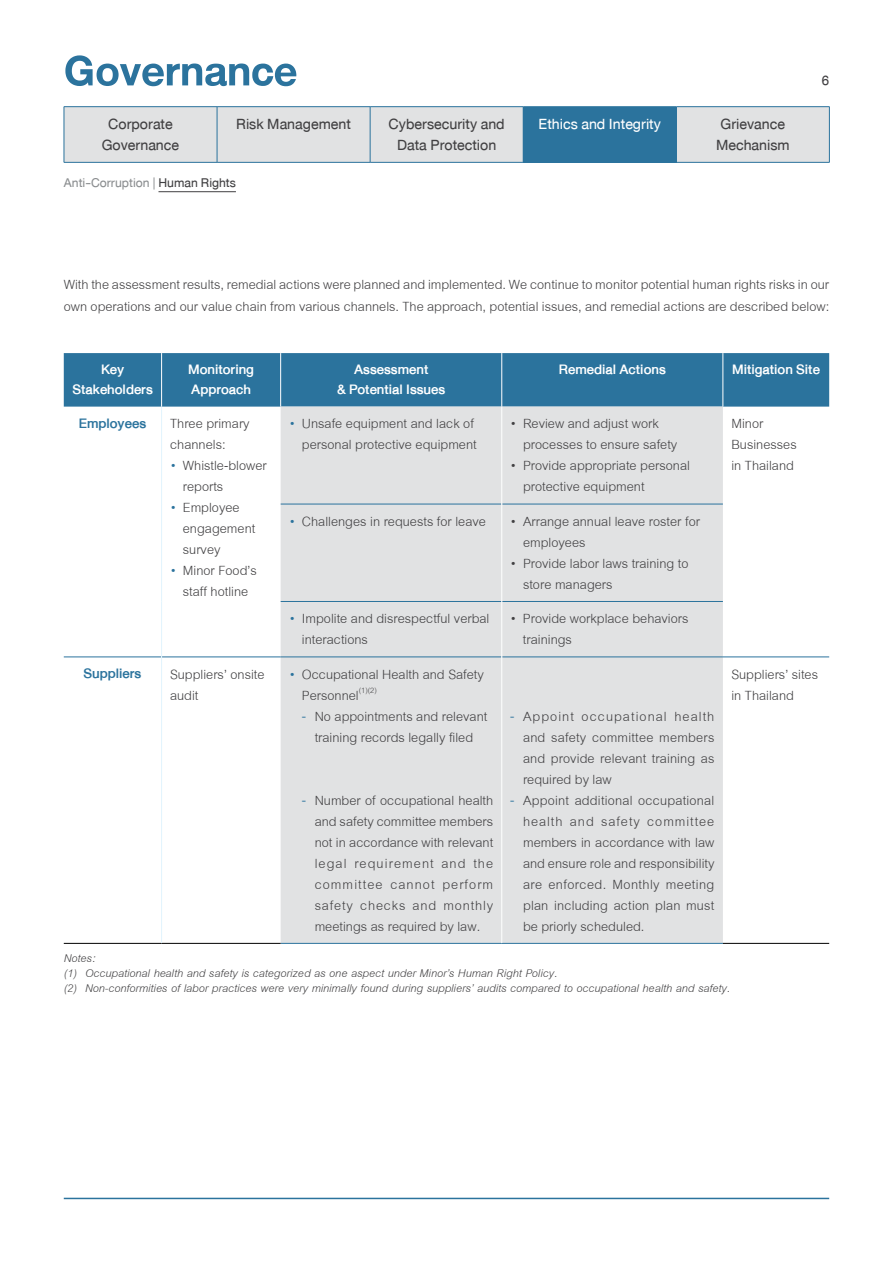
<style>
.page{position:relative;width:893px;height:1263px;background:#fff}
.page>*{position:absolute;margin:0;border:0;box-sizing:border-box;transform-origin:0 0}
.t1{font:700 60px "DB Helvethaica X";color:#2b739d}
.t2{font:21px/21px "DB Helvethaica X";color:#414042;text-align:center}
.t3{font:21px "DB Helvethaica X";color:#fff}
.t4{font:19.5px/21px "Cordia New";color:#414042}
.t5{font:500 19.5px/19.5px "DB Helvethaica X";color:#fff;text-align:center}
.t6{font:500 19.5px "DB Helvethaica X";color:#2b739d}
.t7{font:19.5px "DB Helvethaica X";color:#414042}
.t8{font:18px "DB Helvethaica X";color:#8b8e90}
.t9{font:italic 16.5px/15px "Cordia New";color:#414042}
.s1{color:#414042}
.s2{font-family:"DB Helvethaica X";font-weight:500;color:#2b739d}
.s3{color:#2b739d}
.s4{font-weight:700;color:#2b739d}
</style>
<div class="page">
<div style="left:64px;top:353px;width:765px;height:54px;background:#2b739d"></div>
<div style="left:281px;top:407px;width:442px;height:536px;background:#e1e2e3"></div>
<hr style="left:281px;top:504px;width:220px;height:1px;background:#2b739d">
<hr style="left:502px;top:504px;width:221px;height:1px;background:#2b739d">
<hr style="left:281px;top:601px;width:220px;height:1px;background:#2b739d">
<hr style="left:502px;top:601px;width:221px;height:1px;background:#2b739d">
<hr style="left:281px;top:656px;width:220px;height:1px;background:#2b739d">
<hr style="left:502px;top:656px;width:221px;height:1px;background:#2b739d">
<hr style="left:281px;top:943px;width:221px;height:1px;background:#2b739d">
<hr style="left:502px;top:943px;width:221px;height:1px;background:#2b739d">
<hr style="left:723px;top:656px;width:106px;height:1px;background:#2b739d">
<hr style="left:723px;top:943px;width:106px;height:1px;background:#000">
<hr style="left:64px;top:656px;width:97px;height:1px;background:#2b739d">
<hr style="left:162px;top:656px;width:119px;height:1px;background:#2b739d">
<hr style="left:64px;top:943px;width:98px;height:1px;background:#000">
<hr style="left:162px;top:943px;width:119px;height:1px;background:#000">
<hr style="left:722px;top:353px;width:1px;height:54px;background:#fff">
<hr style="left:501px;top:353px;width:1px;height:54px;background:#fff">
<hr style="left:280px;top:353px;width:1px;height:54px;background:#fff">
<hr style="left:161px;top:353px;width:1px;height:54px;background:#fff">
<hr style="left:501px;top:407px;width:1px;height:97px;background:#fff">
<hr style="left:501px;top:504px;width:1px;height:97px;background:#fff">
<hr style="left:501px;top:601px;width:1px;height:56px;background:#fff">
<hr style="left:501px;top:657px;width:1px;height:286px;background:#fff">
<hr style="left:161px;top:407px;width:1px;height:97px;background:#e1f4fd">
<hr style="left:161px;top:504px;width:1px;height:97px;background:#e1f4fd">
<hr style="left:161px;top:601px;width:1px;height:56px;background:#e1f4fd">
<hr style="left:161px;top:657px;width:1px;height:286px;background:#e1f4fd">
<div style="left:65px;top:107px;width:764px;height:55px;background:#e1e2e3"></div>
<div style="left:523px;top:107px;width:153px;height:55px;background:#2b739d"></div>
<hr style="left:64px;top:107px;width:1px;height:55px;background:#2b739d">
<hr style="left:64px;top:106px;width:153px;height:1px;background:#2b739d">
<hr style="left:217px;top:107px;width:1px;height:55px;background:#2b739d">
<hr style="left:217px;top:106px;width:153px;height:1px;background:#2b739d">
<hr style="left:370px;top:106px;width:153px;height:1px;background:#2b739d">
<hr style="left:370px;top:107px;width:1px;height:55px;background:#2b739d">
<hr style="left:523px;top:106px;width:153px;height:1px;background:#2b739d">
<hr style="left:676px;top:107px;width:1px;height:55px;background:#2b739d">
<hr style="left:676px;top:106px;width:154px;height:1px;background:#2b739d">
<hr style="left:829px;top:107px;width:1px;height:55px;background:#2b739d">
<hr style="left:64px;top:162px;width:153px;height:1px;background:#2b739d">
<hr style="left:217px;top:162px;width:153px;height:1px;background:#2b739d">
<hr style="left:370px;top:162px;width:153px;height:1px;background:#2b739d">
<hr style="left:523px;top:162px;width:153px;height:1px;background:#2b739d">
<hr style="left:676px;top:162px;width:154px;height:1px;background:#2b739d">
<hr style="left:158px;top:191px;width:78px;height:1px;background:#414042">
<hr style="left:64px;top:1198px;width:765px;height:1px;background:#2b739d">
<h1 class="t1" style="left:64px;top:36px;width:235px">Governance</h1>
<p class="t2" style="left:102px;top:113px;width:79px">Corporate<br>Governance</p>
<p class="t2" style="left:236px;top:113px;width:116px">Risk Management</p>
<p class="t2" style="left:389px;top:113px;width:118px">Cybersecurity and<br>Data Protection</p>
<p class="t3" style="left:539px;top:112px;width:124px">Ethics and Integrity</p>
<p class="t2" style="left:716px;top:113px;width:75px;text-align:left">Grievance<br>Mechanism</p>
<p class="t8" style="left:64px;top:173px;width:173px">Anti-Corruption | <span class="s1">Human Rights</span></p>
<p class="t7" style="left:822px;top:70px;width:9px">6</p>
<p class="t4" style="left:64px;top:274px;width:767px;line-height:22.5px">With the assessment results, remedial actions were planned and implemented. We continue to monitor potential human rights risks in our own operations and our value chain from various channels. The approach, potential issues, and remedial actions are described below:</p>
<p class="t5" style="left:73px;top:360px;width:82px">Key<br>Stakeholders</p>
<p class="t5" style="left:188px;top:360px;width:67px;text-align:left">Monitoring<br>Approach</p>
<p class="t5" style="left:337px;top:360px;width:110px">Assessment<br>&amp; Potential Issues</p>
<p class="t5" style="left:559px;top:360px;width:108px">Remedial Actions</p>
<p class="t5" style="left:732px;top:360px;width:89px">Mitigation Site</p>
<p class="t4" style="left:170px;top:414px;width:81px;text-indent:-91px"><span class="s2">Employees</span> Three primary channels:</p>
<p class="t4" style="left:183px;top:456px;width:85px;text-indent:-13px"><span class="s3">•</span> Whistle-blower reports</p>
<p class="t4" style="left:183px;top:498px;width:74px;text-indent:-13px"><span class="s3">•</span> Employee engagement survey</p>
<p class="t4" style="left:170px;top:561px;width:88px;text-align:center"><span class="s3">•</span> Minor Food’s staff hotline</p>
<p class="t4" style="left:289px;top:414px;width:189px;text-align:right"><span class="s3">•</span> Unsafe equipment and lack of personal protective equipment</p>
<p class="t4" style="left:523px;top:414px;width:156px;text-indent:-13px">• Review and adjust work processes to ensure safety</p>
<p class="t4" style="left:523px;top:456px;width:168px;text-indent:-13px">• Provide appropriate personal protective equipment</p>
<p class="t4" style="left:731px;top:414px;width:67px">Minor<br>Businesses in Thailand</p>
<p class="t4" style="left:523px;top:511px;width:179px;text-indent:-234px"><span class="s3">•</span> Challenges in requests for leave • Arrange annual leave roster for employees</p>
<p class="t4" style="left:523px;top:553px;width:167px;text-indent:-13px">• Provide labor laws training to store managers</p>
<p class="t4" style="left:302px;top:609px;width:189px;text-indent:-13px"><span class="s3">•</span> Impolite and disrespectful verbal interactions</p>
<p class="t4" style="left:523px;top:609px;width:167px;text-indent:-13px">• Provide workplace behaviors trainings</p>
<p class="t6" style="left:83px;top:662px;width:59px">Suppliers</p>
<p class="t4" style="left:170px;top:664px;width:96px">Suppliers’ onsite audit</p>
<p class="t4" style="left:302px;top:664px;width:183px;text-indent:-13px"><span class="s3">•</span> Occupational Health and Safety<br>Personnel<sup>(1)(2)</sup></p>
<p class="t4" style="left:302px;top:706px;width:187px;text-align:center"><span class="s4">-</span> No appointments and relevant training records legally filed</p>
<p class="t4" style="left:315px;top:790px;width:180px;text-align:justify;text-indent:-13px"><span class="s4">-</span> Number of occupational health and safety committee members not in accordance with relevant legal requirement and the committee cannot perform safety checks and monthly meetings as required by law.</p>
<p class="t4" style="left:523px;top:706px;width:193px;text-align:justify;text-indent:-13px"><span class="s4">-</span> Appoint occupational health and safety committee members and provide relevant training as required by law</p>
<p class="t4" style="left:523px;top:790px;width:193px;text-align:justify;text-indent:-13px"><span class="s4">-</span> Appoint additional occupational health and safety committee members in accordance with law and ensure role and responsibility are enforced. Monthly meeting plan including action plan must be priorly scheduled.</p>
<p class="t4" style="left:731px;top:664px;width:88px">Suppliers’ sites in Thailand</p>
<p class="t9" style="left:64px;top:951px;width:668px">Notes:<br>(1) Occupational health and safety is categorized as one aspect under Minor’s Human Right Policy.<br>(2) Non-conformities of labor practices were very minimally found during suppliers’ audits compared to occupational health and safety.</p>
</div>
